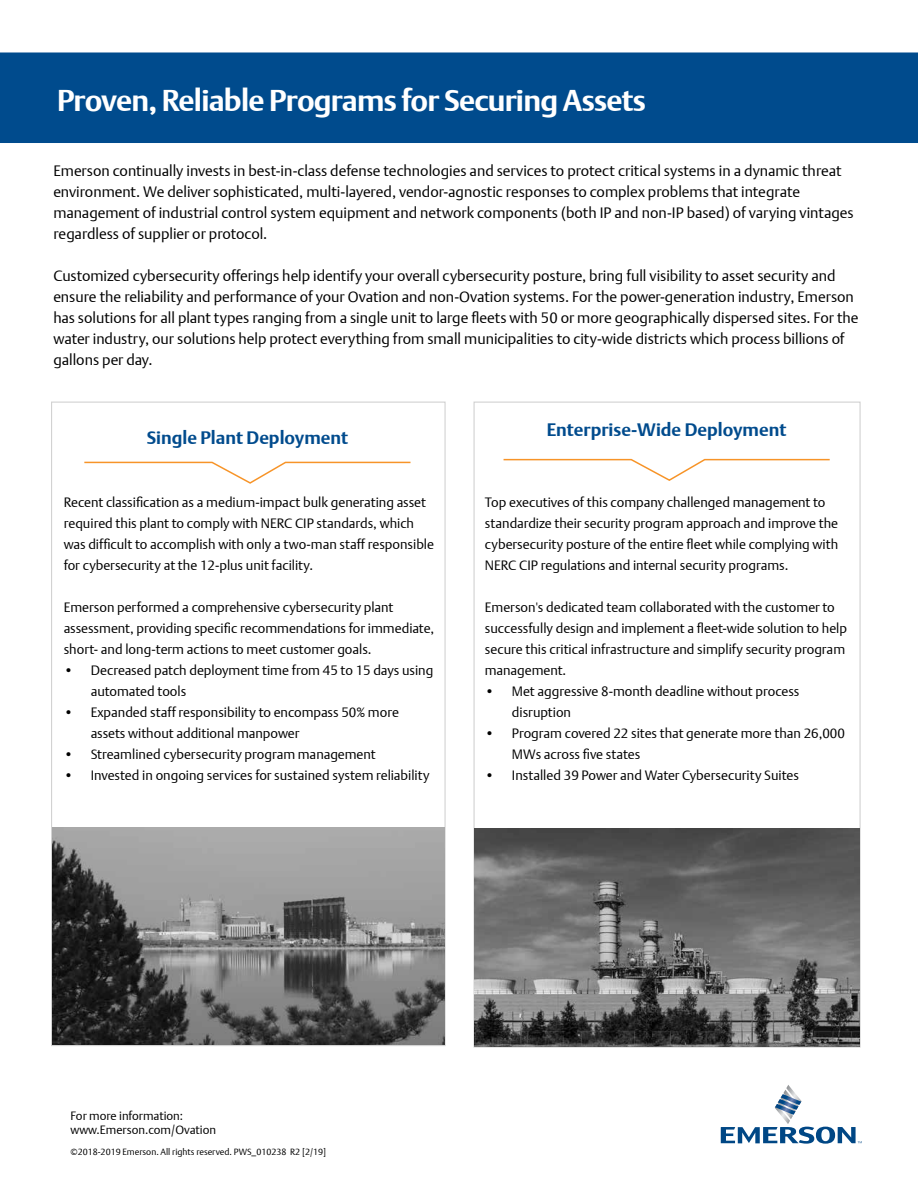
<style>
.page{position:relative;width:918px;height:1188px;background:#fff}
.page>*{position:absolute;margin:0;border:0;box-sizing:border-box;transform-origin:0 0}
.t1{font:700 30px "DTL Argo T";letter-spacing:-.025em;color:#fff}
.t2{font:700 18px "DTL Argo T";color:#004b8d}
.t3{font:15px/21px "DTL Argo T Light";color:#000}
.t4{font:13.5px/21px "DTL Argo T Light";color:#000}
.t5{font:12px/14.4px "DTL Argo T Light";color:#000}
.t6{font:9px "DTL Argo T Light";color:#000}
</style>
<div class="page">
<div style="left:0;top:52px;width:918px;height:91px;background:#004b8d"></div>
<svg style="left:721px;top:1085px;width:141px;height:59px"></svg>
<svg style="left:84px;top:461px;width:327px;height:23px"></svg>
<svg style="left:503px;top:458px;width:327px;height:23px"></svg>
<img style="left:52px;top:827px;width:392px;height:218px">
<img style="left:475px;top:829px;width:385px;height:217px">
<h1 class="t1" style="left:57px;top:83px;width:590px">Proven, Reliable Programs for Securing Assets</h1>
<p class="t3" style="left:53px;top:160px;width:802px">Emerson continually invests in best-in-class defense technologies and services to protect critical systems in a dynamic threat environment. We deliver sophisticated, multi-layered, vendor-agnostic responses to complex problems that integrate management of industrial control system equipment and network components (both IP and non-IP based) of varying vintages regardless of supplier or protocol.</p>
<p class="t3" style="left:53px;top:265px;width:807px">Customized cybersecurity offerings help identify your overall cybersecurity posture, bring full visibility to asset security and ensure the reliability and performance of your Ovation and non-Ovation systems. For the power-generation industry, Emerson has solutions for all plant types ranging from a single unit to large fleets with 50 or more geographically dispersed sites. For the water industry, our solutions help protect everything from small municipalities to city-wide districts which process billions of gallons per day.</p>
<h2 class="t2" style="left:147px;top:427px;width:203px">Single Plant Deployment</h2>
<p class="t4" style="left:64px;top:492px;width:372px">Recent classification as a medium-impact bulk generating asset required this plant to comply with NERC CIP standards, which was difficult to accomplish with only a two-man staff responsible for cybersecurity at the 12-plus unit facility.</p>
<p class="t4" style="left:64px;top:597px;width:372px">Emerson performed a comprehensive cybersecurity plant assessment, providing specific recommendations for immediate, short- and long-term actions to meet customer goals.</p>
<p class="t4" style="left:91px;top:660px;width:344px;text-indent:-27px">• Decreased patch deployment time from 45 to 15 days using automated tools</p>
<p class="t4" style="left:91px;top:702px;width:310px;text-indent:-27px">• Expanded staff responsibility to encompass 50% more assets without additional manpower</p>
<p class="t4" style="left:64px;top:744px;width:313px">• Streamlined cybersecurity program management</p>
<p class="t4" style="left:64px;top:765px;width:367px">• Invested in ongoing services for sustained system reliability</p>
<h2 class="t2" style="left:547px;top:419px;width:241px">Enterprise-Wide Deployment</h2>
<p class="t4" style="left:485px;top:492px;width:355px">Top executives of this company challenged management to standardize their security program approach and improve the cybersecurity posture of the entire fleet while complying with NERC CIP regulations and internal security programs.</p>
<p class="t4" style="left:485px;top:597px;width:364px">Emerson's dedicated team collaborated with the customer to successfully design and implement a fleet-wide solution to help secure this critical infrastructure and simplify security program management.</p>
<p class="t4" style="left:512px;top:681px;width:289px;text-indent:-27px">• Met aggressive 8-month deadline without process disruption</p>
<p class="t4" style="left:512px;top:723px;width:335px;text-indent:-27px">• Program covered 22 sites that generate more than 26,000<br>MWs across five states</p>
<p class="t4" style="left:485px;top:765px;width:316px">• Installed 39 Power and Water Cybersecurity Suites</p>
<p class="t5" style="left:70px;top:1108px;width:147px">For more information: www.Emerson.com/Ovation</p>
<p class="t6" style="left:70px;top:1147px;width:257px">©2018-2019 Emerson. All rights reserved. PWS_010238 R2 [2/19]</p>
</div>
